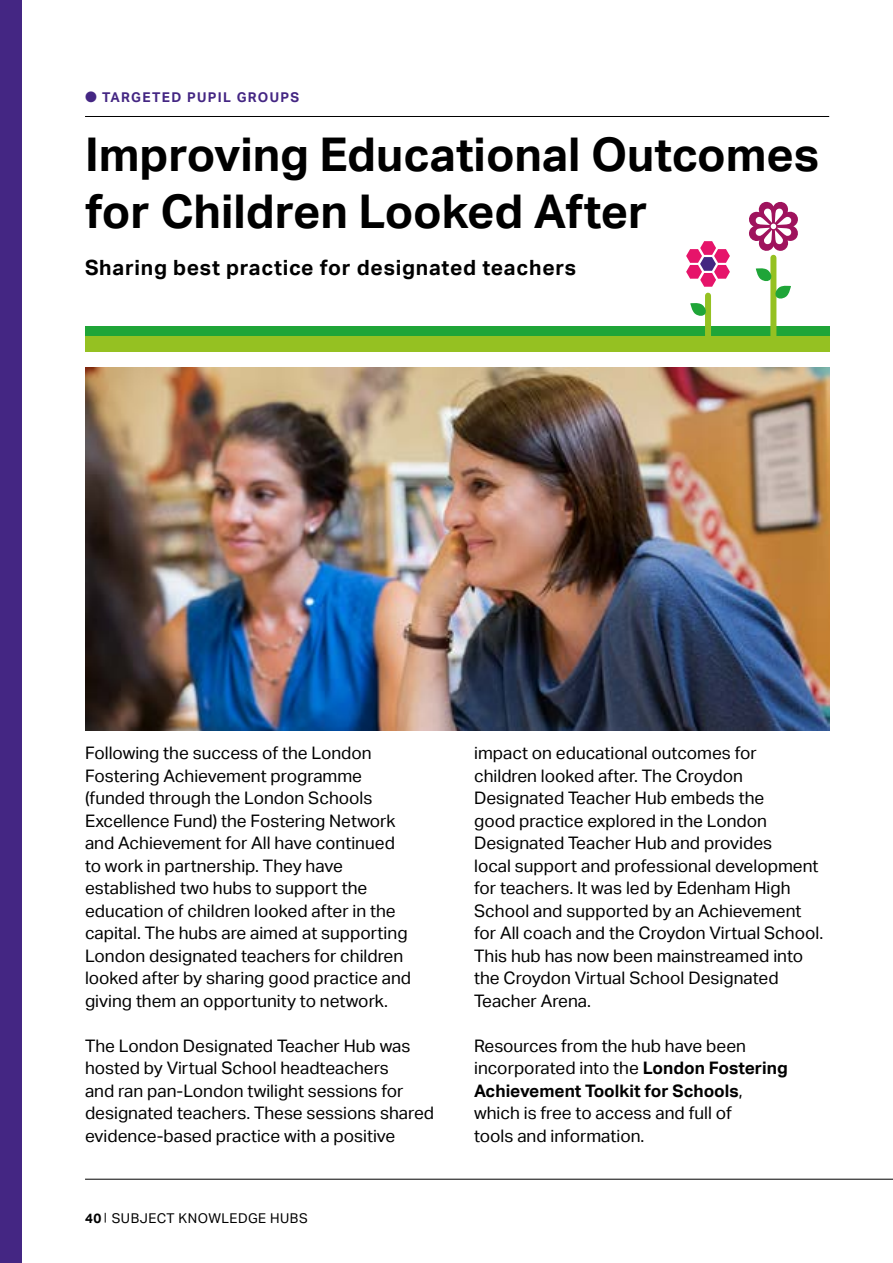
<style>
.page{position:relative;width:893px;height:1263px;background:#fff}
.page>*{position:absolute;margin:0;border:0;box-sizing:border-box;transform-origin:0 0}
.t1{font:700 46.5px/57px "Aktiv Grotesk";color:#000}
.t2{font:700 21px "Aktiv Grotesk";letter-spacing:.035em;color:#000}
.t3{font:17.25px/22.5px "Aktiv Grotesk";color:#000}
.t4{font:13.5px "Aktiv Grotesk";letter-spacing:.035em;color:#000}
.t5{font:700 13.5px "Aktiv Grotesk";letter-spacing:.1em;color:#442683}
.t6{font:700 13.5px "Aktiv Grotesk";color:#000}
.s1{font-weight:700}
</style>
<div class="page">
<img style="left:85px;top:368px;width:744px;height:362px">
<hr style="left:85px;top:1179px;width:808px;height:1px;background:#000">
<hr style="left:85px;top:116px;width:744px;height:1px;background:#000">
<div style="left:0;top:0;width:21px;height:1263px;background:#442683"></div>
<div style="left:85px;top:336px;width:744px;height:16px;background:#95c122"></div>
<div style="left:85px;top:326px;width:744px;height:10px;background:#1fa538"></div>
<div style="left:705px;top:296px;width:6px;height:43px;background:#95c122"></div>
<div style="left:770px;top:258px;width:6px;height:78px;background:#95c122"></div>
<svg style="left:686px;top:241px;width:44px;height:46px"></svg>
<svg style="left:690px;top:303px;width:16px;height:13px"></svg>
<svg style="left:756px;top:267px;width:35px;height:32px"></svg>
<svg style="left:749px;top:201px;width:49px;height:50px"></svg>
<p class="t5" style="left:85px;top:89px;width:216px">● TARGETED PUPIL GROUPS</p>
<h1 class="t1" style="left:85px;top:126px;width:735px">Improving Educational Outcomes for Children Looked After</h1>
<p class="t2" style="left:85px;top:255px;width:492px">Sharing best practice for designated teachers</p>
<p class="t3" style="left:85px;top:742px;width:328px">Following the success of the London Fostering Achievement programme (funded through the London Schools Excellence Fund) the Fostering Network and Achievement for All have continued to work in partnership. They have established two hubs to support the education of children looked after in the capital. The hubs are aimed at supporting London designated teachers for children looked after by sharing good practice and giving them an opportunity to network.</p>
<p class="t3" style="left:85px;top:1035px;width:351px">The London Designated Teacher Hub was hosted by Virtual School headteachers<br>and ran pan-London twilight sessions for designated teachers. These sessions shared evidence-based practice with a positive</p>
<p class="t6" style="left:85px;top:1210px;width:18px">40</p>
<p class="t4" style="left:112px;top:1210px;width:197px">SUBJECT KNOWLEDGE HUBS</p>
<p class="t3" style="left:474px;top:742px;width:351px">impact on educational outcomes for children looked after. The Croydon Designated Teacher Hub embeds the<br>good practice explored in the London Designated Teacher Hub and provides<br>local support and professional development for teachers. It was led by Edenham High School and supported by an Achievement for All coach and the Croydon Virtual School.<br>This hub has now been mainstreamed into the Croydon Virtual School Designated Teacher Arena.</p>
<p class="t3" style="left:474px;top:1034px;width:315px">Resources from the hub have been incorporated into the <span class="s1">London Fostering<br>Achievement Toolkit for Schools</span>, which is free to access and full of<br>tools and information.</p>
</div>
